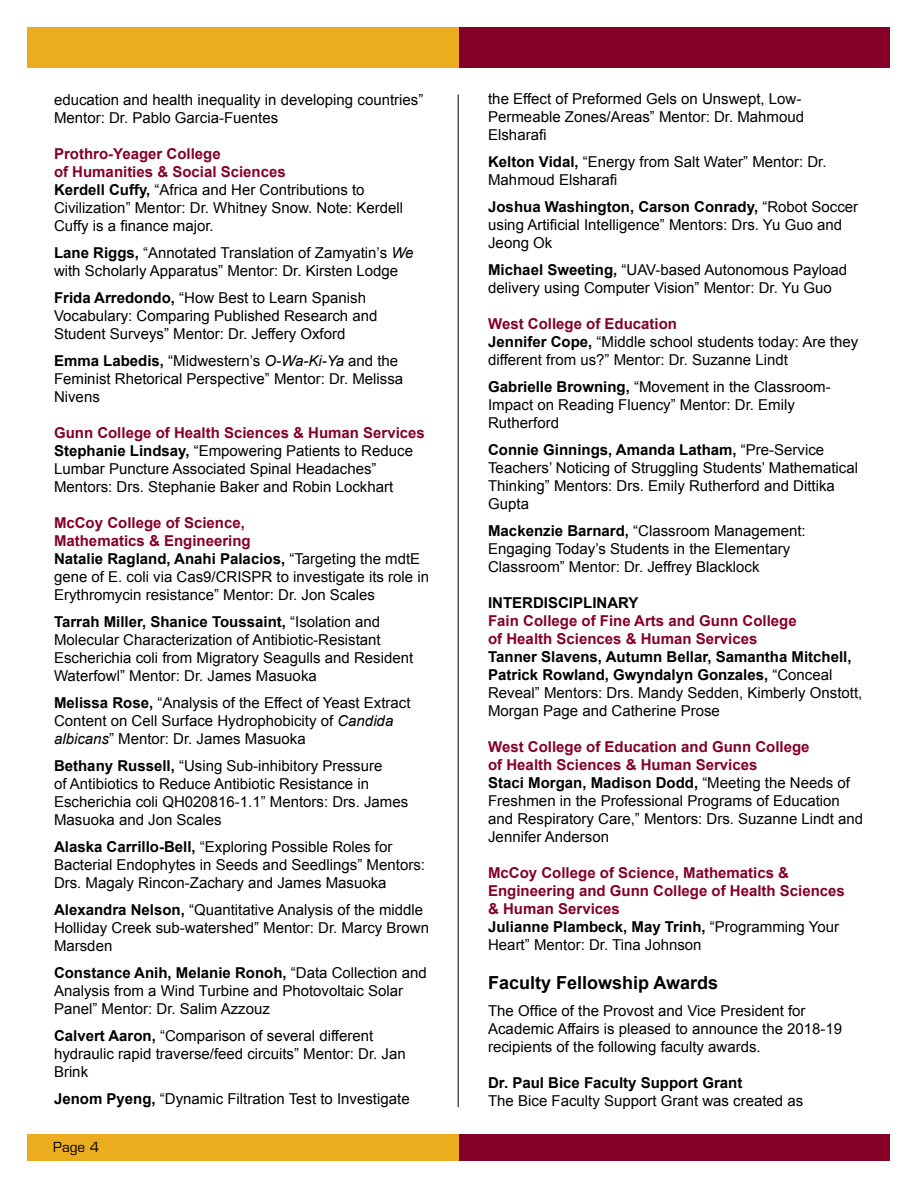
<style>
.page{position:relative;width:918px;height:1188px;background:#fff}
.page>*{position:absolute;margin:0;border:0;box-sizing:border-box;transform-origin:0 0}
.Headline{font:700 18px "Arial";color:#000}
.Text{font:15px/18px "Arial";color:#000}
.Text-2{font:700 15px/18px "Arial";color:#840029}
.Text-3{font:700 15px "Arial";color:#000}
.t1{font:13.5px "Eurostile";color:#000}
.s1{font-weight:700}
.s2{font-style:italic}
</style>
<div class="page">
<hr style="left:458px;top:94px;width:1px;height:1013px;background:#000">
<div style="left:458px;top:27px;width:432px;height:41px;background:#840029"></div>
<div style="left:27px;top:27px;width:431px;height:41px;background:#ebac20"></div>
<div style="left:458px;top:1134px;width:432px;height:27px;background:#840029"></div>
<div style="left:27px;top:1134px;width:431px;height:27px;background:#ebac20"></div>
<p class="Text" style="left:54px;top:91px;width:371px">education and health inequality in developing countries”<br>Mentor: Dr. Pablo Garcia-Fuentes</p>
<p class="Text-2" style="left:54px;top:145px;width:168px">Prothro-Yeager College</p>
<p class="Text-2" style="left:54px;top:163px;width:233px">of Humanities &amp; Social Sciences</p>
<p class="Text" style="left:54px;top:181px;width:351px"><span class="s1">Kerdell Cuffy,</span> “Africa and Her Contributions to<br>Civilization” Mentor: Dr. Whitney Snow. Note: Kerdell<br>Cuffy is a finance major.</p>
<p class="Text" style="left:54px;top:244px;width:361px"><span class="s1">Lane Riggs,</span> “Annotated Translation of Zamyatin’s <span class="s2">We </span>with Scholarly Apparatus” Mentor: Dr. Kirsten Lodge</p>
<p class="Text" style="left:54px;top:289px;width:325px"><span class="s1">Frida Arredondo,</span> “How Best to Learn Spanish<br>Vocabulary: Comparing Published Research and<br>Student Surveys” Mentor: Dr. Jeffery Oxford</p>
<p class="Text" style="left:54px;top:352px;width:351px"><span class="s1">Emma Labedis,</span> “Midwestern’s <span class="s2">O-Wa-Ki-Ya</span> and the<br>Feminist Rhetorical Perspective” Mentor: Dr. Melissa<br>Nivens</p>
<p class="Text-2" style="left:54px;top:424px;width:372px">Gunn College of Health Sciences &amp; Human Services</p>
<p class="Text" style="left:54px;top:442px;width:361px"><span class="s1">Stephanie Lindsay,</span> “Empowering Patients to Reduce<br>Lumbar Puncture Associated Spinal Headaches”<br>Mentors: Drs. Stephanie Baker and Robin Lockhart</p>
<p class="Text-2" style="left:54px;top:514px;width:192px">McCoy College of Science,</p>
<p class="Text-2" style="left:54px;top:532px;width:198px">Mathematics &amp; Engineering</p>
<p class="Text" style="left:54px;top:550px;width:377px"><span class="s1">Natalie Ragland, Anahi Palacios,</span> “Targeting the mdtE gene of E. coli via Cas9/CRISPR to investigate its role in<br>Erythromycin resistance” Mentor: Dr. Jon Scales</p>
<p class="Text" style="left:54px;top:613px;width:361px"><span class="s1">Tarrah Miller, Shanice Toussaint,</span> “Isolation and Molecular Characterization of Antibiotic-Resistant Escherichia coli from Migratory Seagulls and Resident Waterfowl” Mentor: Dr. James Masuoka</p>
<p class="Text" style="left:54px;top:694px;width:358px"><span class="s1">Melissa Rose,</span> “Analysis of the Effect of Yeast Extract<br>Content on Cell Surface Hydrophobicity of <span class="s2">Candida albicans</span>” Mentor: Dr. James Masuoka</p>
<p class="Text" style="left:54px;top:757px;width:356px"><span class="s1">Bethany Russell,</span> “Using Sub-inhibitory Pressure<br>of Antibiotics to Reduce Antibiotic Resistance in Escherichia coli QH020816-1.1” Mentors: Drs. James Masuoka and Jon Scales</p>
<p class="Text" style="left:54px;top:838px;width:373px"><span class="s1">Alaska Carrillo-Bell,</span> “Exploring Possible Roles for<br>Bacterial Endophytes in Seeds and Seedlings” Mentors:<br>Drs. Magaly Rincon-Zachary and James Masuoka</p>
<p class="Text" style="left:54px;top:901px;width:377px"><span class="s1">Alexandra Nelson,</span> “Quantitative Analysis of the middle<br>Holliday Creek sub-watershed” Mentor: Dr. Marcy Brown<br>Marsden</p>
<p class="Text" style="left:54px;top:964px;width:374px"><span class="s1">Constance Anih, Melanie Ronoh,</span> “Data Collection and<br>Analysis from a Wind Turbine and Photovoltaic Solar<br>Panel” Mentor: Dr. Salim Azzouz</p>
<p class="Text" style="left:54px;top:1027px;width:353px"><span class="s1">Calvert Aaron,</span> “Comparison of several different hydraulic rapid traverse/feed circuits” Mentor: Dr. Jan<br>Brink</p>
<p class="Text" style="left:54px;top:1090px;width:357px"><span class="s1">Jenom Pyeng,</span> “Dynamic Filtration Test to Investigate</p>
<p class="t1" style="left:53px;top:1139px;width:47px">Page 4</p>
<p class="Text" style="left:488px;top:90px;width:317px">the Effect of Preformed Gels on Unswept, Low-<br>Permeable Zones/Areas” Mentor: Dr. Mahmoud<br>Elsharafi</p>
<p class="Text" style="left:488px;top:153px;width:340px"><span class="s1">Kelton Vidal,</span> “Energy from Salt Water” Mentor: Dr.<br>Mahmoud Elsharafi</p>
<p class="Text" style="left:488px;top:198px;width:372px"><span class="s1">Joshua Washington, Carson Conrady,</span> “Robot Soccer using Artificial Intelligence” Mentors: Drs. Yu Guo and<br>Jeong Ok</p>
<p class="Text" style="left:488px;top:261px;width:361px"><span class="s1">Michael Sweeting,</span> “UAV-based Autonomous Payload delivery using Computer Vision” Mentor: Dr. Yu Guo</p>
<p class="Text-2" style="left:488px;top:315px;width:190px">West College of Education</p>
<p class="Text" style="left:488px;top:333px;width:372px"><span class="s1">Jennifer Cope,</span> “Middle school students today: Are they different from us?” Mentor: Dr. Suzanne Lindt</p>
<p class="Text" style="left:488px;top:378px;width:344px"><span class="s1">Gabrielle Browning,</span> “Movement in the Classroom-<br>Impact on Reading Fluency” Mentor: Dr. Emily<br>Rutherford</p>
<p class="Text" style="left:488px;top:441px;width:371px"><span class="s1">Connie Ginnings, Amanda Latham,</span> “Pre-Service Teachers’ Noticing of Struggling Students’ Mathematical Thinking” Mentors: Drs. Emily Rutherford and Dittika Gupta</p>
<p class="Text" style="left:488px;top:522px;width:319px"><span class="s1">Mackenzie Barnard,</span> “Classroom Management:<br>Engaging Today’s Students in the Elementary<br>Classroom” Mentor: Dr. Jeffrey Blacklock</p>
<p class="Text-3" style="left:488px;top:593px;width:152px">INTERDISCIPLINARY</p>
<p class="Text-2" style="left:488px;top:612px;width:310px">Fain College of Fine Arts and Gunn College</p>
<p class="Text-2" style="left:488px;top:630px;width:271px">of Health Sciences &amp; Human Services</p>
<p class="Text" style="left:488px;top:648px;width:376px"><span class="s1">Tanner Slavens, Autumn Bellar, Samantha Mitchell, Patrick Rowland, Gwyndalyn Gonzales,</span> “Conceal Reveal” Mentors: Drs. Mandy Sedden, Kimberly Onstott, Morgan Page and Catherine Prose</p>
<p class="Text-2" style="left:488px;top:738px;width:323px">West College of Education and Gunn College</p>
<p class="Text-2" style="left:488px;top:756px;width:271px">of Health Sciences &amp; Human Services</p>
<p class="Text" style="left:488px;top:774px;width:377px"><span class="s1">Staci Morgan, Madison Dodd,</span> “Meeting the Needs of Freshmen in the Professional Programs of Education and Respiratory Care,” Mentors: Drs. Suzanne Lindt and Jennifer Anderson</p>
<p class="Text-2" style="left:488px;top:864px;width:358px">McCoy College of Science, Mathematics &amp;<br>Engineering and Gunn College of Health Sciences</p>
<p class="Text-2" style="left:488px;top:900px;width:133px">&amp; Human Services</p>
<p class="Text" style="left:488px;top:918px;width:352px"><span class="s1">Julianne Plambeck, May Trinh,</span> “Programming Your<br>Heart” Mentor: Dr. Tina Johnson</p>
<p class="Headline" style="left:488px;top:971px;width:232px">Faculty Fellowship Awards</p>
<p class="Text" style="left:488px;top:1002px;width:356px">The Office of the Provost and Vice President for<br>Academic Affairs is pleased to announce the 2018-19 recipients of the following faculty awards.</p>
<p class="Text-3" style="left:488px;top:1073px;width:256px">Dr. Paul Bice Faculty Support Grant</p>
<p class="Text" style="left:488px;top:1092px;width:317px">The Bice Faculty Support Grant was created as</p>
</div>
